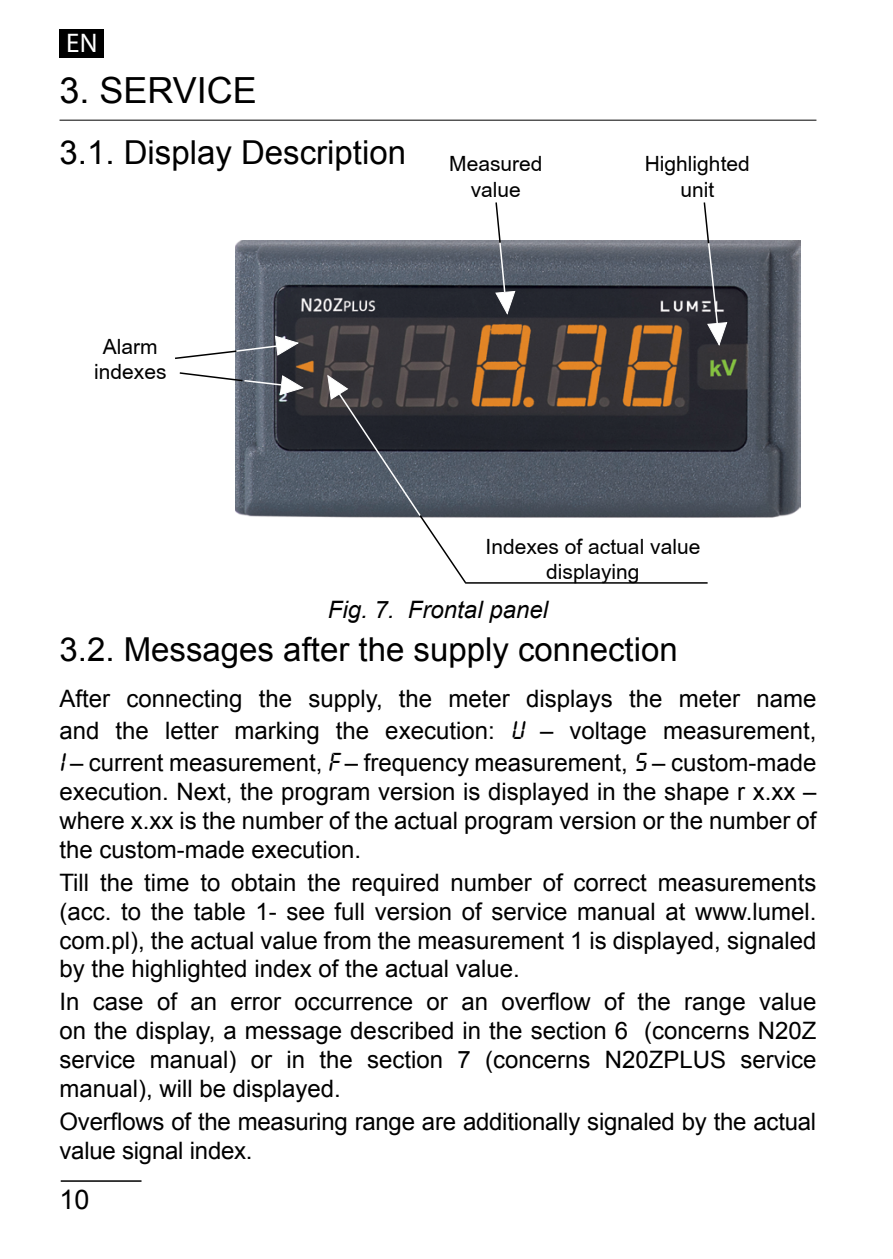
<style>
.page{position:relative;width:893px;height:1259px;background:#fff}
.page>*{position:absolute;margin:0;border:0;box-sizing:border-box;transform-origin:0 0}
.t1{font:36px "Arial";color:#000}
.t2{font:33px "Arial";color:#000}
.t3{font:27px "Myriad Pro";color:#fff}
.t4{font:27px "Arial";color:#000}
.t5{font:24px/28.8px "Arial";color:#000;text-align:justify}
.t6{font:italic 24px "Arial";color:#000}
.t7{font:21px/25.2px "Arial PL";color:#000;text-align:center}
.s1{font-family:"Lcd D";font-size:27px}
</style>
<div class="page">
<div style="left:60px;top:29px;width:44px;height:28px;background:#000"></div>
<hr style="left:61px;top:1180px;width:81px;height:1px;background:#000">
<hr style="left:60px;top:120px;width:756px;height:1px;background:#000">
<img style="left:235px;top:240px;width:565px;height:278px">
<svg style="left:494px;top:202px;width:22px;height:112px"></svg>
<svg style="left:175px;top:335px;width:124px;height:25px"></svg>
<svg style="left:179px;top:371px;width:125px;height:25px"></svg>
<svg style="left:327px;top:375px;width:141px;height:209px"></svg>
<hr style="left:465px;top:582px;width:243px;height:1px;background:#000">
<svg style="left:703px;top:202px;width:25px;height:144px"></svg>
<p class="t3" style="left:66px;top:26px;width:33px">EN</p>
<h1 class="t1" style="left:60px;top:67px;width:199px">3. SERVICE</h1>
<h2 class="t2" style="left:60px;top:131px;width:348px">3.1. Display Description</h2>
<p class="t7" style="left:449px;top:152px;width:95px">Measured value</p>
<p class="t7" style="left:94px;top:335px;width:74px">Alarm indexes</p>
<p class="t7" style="left:645px;top:152px;width:107px">Highlighted unit</p>
<p class="t7" style="left:486px;top:535px;width:216px">Indexes of actual value displaying</p>
<p class="t6" style="left:328px;top:593px;width:222px">Fig. 7. Frontal panel</p>
<h2 class="t2" style="left:60px;top:627px;width:620px">3.2. Messages after the supply connection</h2>
<p class="t5" style="left:60px;top:682px;width:758px;line-height:32.4px">After connecting the supply, the meter displays the meter name and the letter marking the execution: <span class="s1">U</span> – voltage measurement, <span class="s1">I</span> – current measurement, <span class="s1">F</span> – frequency measurement, <span class="s1">S</span> – custom-made</p>
<p class="t5" style="left:60px;top:777px;width:758px">execution. Next, the program version is displayed in the shape r x.xx – where x.xx is the number of the actual program version or the number of the custom-made execution.</p>
<p class="t5" style="left:60px;top:868px;width:758px">Till the time to obtain the required number of correct measurements (acc. to the table 1- see full version of service manual at www.lumel. com.pl), the actual value from the measurement 1 is displayed, signaled by the highlighted index of the actual value.</p>
<p class="t5" style="left:60px;top:987px;width:758px">In case of an error occurrence or an overflow of the range value on the display, a message described in the section 6 (concerns N20Z service manual) or in the section 7 (concerns N20ZPLUS service manual), will be displayed.</p>
<p class="t5" style="left:60px;top:1107px;width:758px">Overflows of the measuring range are additionally signaled by the actual value signal index.</p>
<p class="t4" style="left:60px;top:1182px;width:32px">10</p>
</div>
